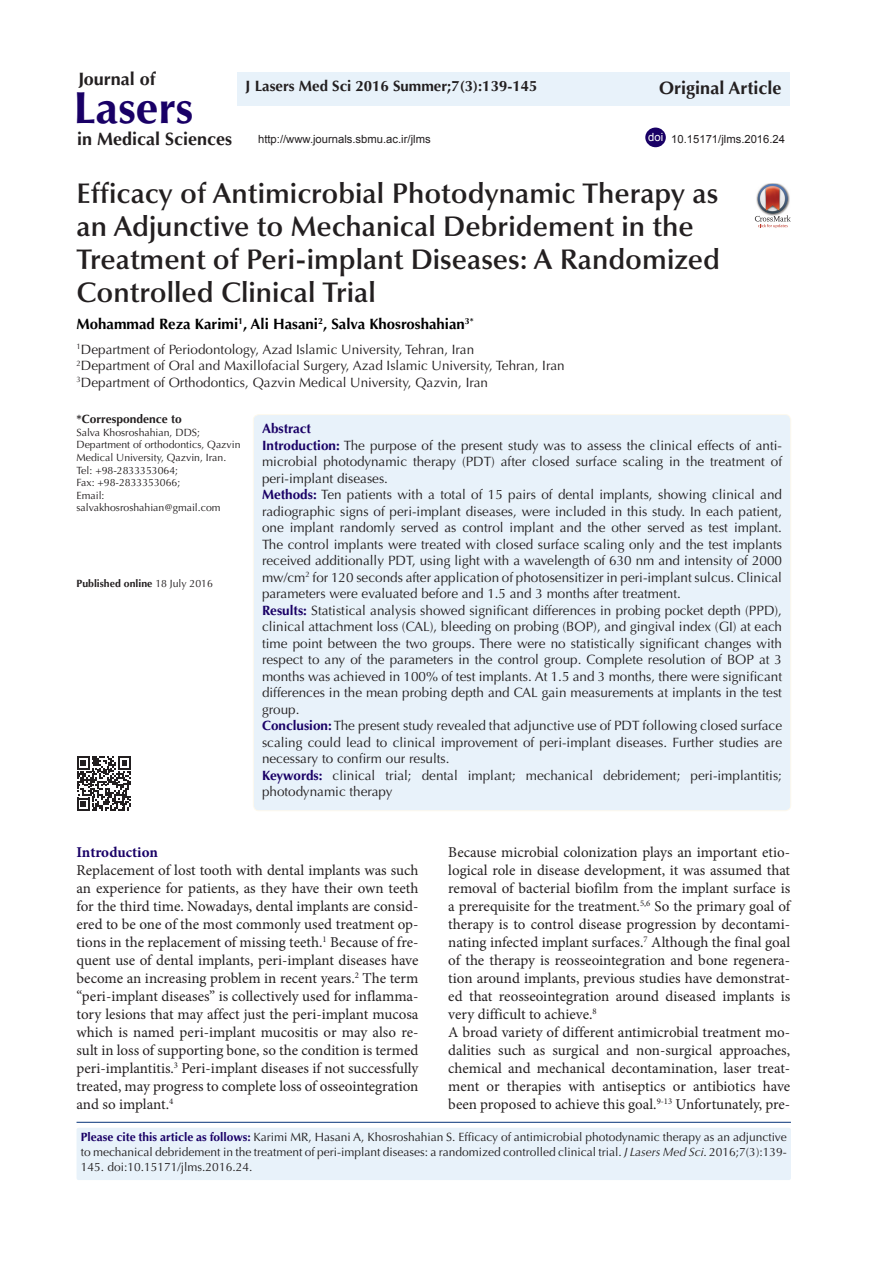
<style>
.page{position:relative;width:893px;height:1263px;background:#fff}
.page>*{position:absolute;margin:0;border:0;box-sizing:border-box;transform-origin:0 0}
.t1{font:700 45px "Optima LT Std";color:#190066}
.t2{font:600 28.5px/33px "Optima LT Std";color:#231f20}
.t3{font:700 18px "Optima LT Std";color:#231f20}
.t4{font:15px/18px "Minion Pro";color:#231f20;text-align:justify}
.t5{font:700 15px "Optima LT Std";color:#000}
.t6{font:700 15px "Optima LT Std";color:#231f20}
.t7{font:700 15px "Minion Pro";letter-spacing:-.005em;color:#190066}
.t8{font:13.5px/16.5px "Optima LT Std";color:#231f20;text-align:justify}
.Default{font:700 13.5px "Optima LT Std";color:#190066}
.t9{font:12px/15px "Optima LT Std";color:#231f20;text-align:justify}
.t10{font:700 12px "Optima LT Std";color:#231f20}
.t11{font:11.25px "Arial";color:#231f20}
.t12{font:11.25px "Arial";color:#fff}
.t13{font:10.5px/12.6px "Optima LT Std";color:#231f20}
.t14{font:700 10.5px "Optima LT Std";color:#231f20}
.s1{font-weight:700;color:#190066}
.s2{font-weight:400}
.s3{font-style:italic}
</style>
<div class="page">
<hr style="left:77px;top:1122px;width:714px;height:1px;background:#053278">
<img style="left:767px;top:183px;width:12px;height:1px">
<svg style="left:755px;top:184px;width:36px;height:44px"></svg>
<div style="left:624px;top:72px;width:166px;height:34px;background:#e8f2fa"></div>
<div style="left:645px;top:128px;width:21px;height:19px;background:#190066;border-radius:50%"></div>
<div style="left:253px;top:415px;width:538px;height:396px;background:#e8f2fa;border-radius:6px"></div>
<svg style="left:77px;top:756px;width:54px;height:55px"></svg>
<div style="left:237px;top:72px;width:387px;height:34px;background:#e8f2fa"></div>
<div style="left:77px;top:1128px;width:714px;height:52px;background:#e8f2fa;border-radius:2px"></div>
<p class="t3" style="left:78px;top:68px;width:79px">Journal of</p>
<p class="t1" style="left:73px;top:81px;width:122px">Lasers</p>
<p class="t3" style="left:77px;top:129px;width:157px">in Medical Sciences</p>
<p class="t3" style="left:659px;top:77px;width:124px">Original Article</p>
<p class="t12" style="left:648px;top:130px;width:17px">doi</p>
<p class="t11" style="left:671px;top:131px;width:115px">10.15171/jlms.2016.24</p>
<p class="t2" style="left:77px;top:177px;width:645px">Efficacy of Antimicrobial Photodynamic Therapy as an Adjunctive to Mechanical Debridement in the Treatment of Peri-implant Diseases: A Randomized Controlled Clinical Trial</p>
<p class="t5" style="left:77px;top:315px;width:399px">Mohammad Reza Karimi<sup>1</sup>, Ali Hasani<sup>2</sup>, Salva Khosroshahian<sup>3*</sup></p>
<p class="t8" style="left:77px;top:341px;width:399px"><sup>1</sup>Department of Periodontology, Azad Islamic University, Tehran, Iran</p>
<p class="t8" style="left:77px;top:358px;width:490px"><sup>2</sup>Department of Oral and Maxillofacial Surgery, Azad Islamic University, Tehran, Iran</p>
<p class="t8" style="left:77px;top:374px;width:413px"><sup>3</sup>Department of Orthodontics, Qazvin Medical University, Qazvin, Iran</p>
<p class="Default" style="left:262px;top:421px;width:51px">Abstract</p>
<p class="t8" style="left:262px;top:437px;width:522px"><span class="s1">Introduction:</span> The purpose of the present study was to assess the clinical effects of anti&shy;microbial photodynamic therapy (PDT) after closed surface scaling in the treatment of peri-implant diseases.</p>
<p class="t8" style="left:262px;top:487px;width:522px"><span class="s1">Methods:</span> Ten patients with a total of 15 pairs of dental implants, showing clinical and radiographic signs of peri-implant diseases, were included in this study. In each patient, one implant randomly served as control implant and the other served as test implant.<br>The control implants were treated with closed surface scaling only and the test implants received additionally PDT, using light with a wavelength of 630 nm and intensity of 2000 mw/cm<sup>2</sup> for 120 seconds after application of photosensitizer in peri-implant sulcus. Clinical parameters were evaluated before and 1.5 and 3 months after treatment.</p>
<p class="t8" style="left:262px;top:602px;width:522px"><span class="s1">Results:</span> Statistical analysis showed significant differences in probing pocket depth (PPD), clinical attachment loss (CAL), bleeding on probing (BOP), and gingival index (GI) at each time point between the two groups. There were no statistically significant changes with respect to any of the parameters in the control group. Complete resolution of BOP at 3 months was achieved in 100% of test implants. At 1.5 and 3 months, there were significant differences in the mean probing depth and CAL gain measurements at implants in the test group.</p>
<p class="t8" style="left:262px;top:718px;width:522px"><span class="s1">Conclusion:</span> The present study revealed that adjunctive use of PDT following closed surface scaling could lead to clinical improvement of peri-implant diseases. Further studies are necessary to confirm our results.</p>
<p class="t8" style="left:262px;top:767px;width:521px"><span class="s1">Keywords:</span> clinical trial; dental implant; mechanical debridement; peri-implantitis; photodynamic therapy</p>
<p class="t6" style="left:246px;top:78px;width:293px">J Lasers Med Sci 2016 Summer;7(3):139-145</p>
<p class="t11" style="left:258px;top:132px;width:174px">http://www.journals.sbmu.ac.ir/jlms</p>
<p class="t10" style="left:77px;top:412px;width:107px">*Correspondence to</p>
<p class="t13" style="left:77px;top:426px;width:165px">Salva Khosroshahian, DDS;<br>Department of orthodontics, Qazvin<br>Medical University, Qazvin, Iran.<br>Tel: +98-2833353064;</p>
<p class="t13" style="left:77px;top:476px;width:105px">Fax: +98-2833353066;</p>
<p class="t13" style="left:77px;top:489px;width:30px">Email:</p>
<p class="t13" style="left:77px;top:502px;width:146px">salvakhosroshahian@gmail.com</p>
<p class="t14" style="left:77px;top:577px;width:138px">Published online <span class="s2">18 July 2016</span></p>
<p class="t7" style="left:77px;top:841px;width:83px">Introduction</p>
<p class="t4" style="left:77px;top:861px;width:343px">Replacement of lost tooth with dental implants was such an experience for patients, as they have their own teeth for the third time. Nowadays, dental implants are consid&shy;ered to be one of the most commonly used treatment op&shy;tions in the replacement of missing teeth.<sup>1</sup> Because of fre&shy;quent use of dental implants, peri-implant diseases have become an increasing problem in recent years.<sup>2</sup> The term “peri-implant diseases” is collectively used for inflamma&shy;tory lesions that may affect just the peri-implant mucosa which is named peri-implant mucositis or may also re&shy;sult in loss of supporting bone, so the condition is termed peri-implantitis.<sup>3</sup> Peri-implant diseases if not successfully treated, may progress to complete loss of osseointegration and so implant.<sup>4</sup></p>
<p class="t4" style="left:448px;top:843px;width:343px">Because microbial colonization plays an important etio&shy;logical role in disease development, it was assumed that removal of bacterial biofilm from the implant surface is a prerequisite for the treatment.<sup>5,6</sup> So the primary goal of therapy is to control disease progression by decontami&shy;nating infected implant surfaces.<sup>7</sup> Although the final goal of the therapy is reosseointegration and bone regenera&shy;tion around implants, previous studies have demonstrat&shy;ed that reosseointegration around diseased implants is very difficult to achieve.<sup>8</sup></p>
<p class="t4" style="left:448px;top:1023px;width:343px">A broad variety of different antimicrobial treatment mo&shy;dalities such as surgical and non-surgical approaches, chemical and mechanical decontamination, laser treat&shy;ment or therapies with antiseptics or antibiotics have been proposed to achieve this goal.<sup>9-13</sup> Unfortunately, pre-</p>
<p class="t9" style="left:81px;top:1129px;width:707px"><span class="s1">Please cite this article as follows:</span> Karimi MR, Hasani A, Khosroshahian S. Efficacy of antimicrobial photodynamic therapy as an adjunctive to mechanical debridement in the treatment of peri-implant diseases: a randomized controlled clinical trial. <span class="s3">J Lasers Med Sci</span>. 2016;7(3):139- 145. doi:10.15171/jlms.2016.24.</p>
</div>
